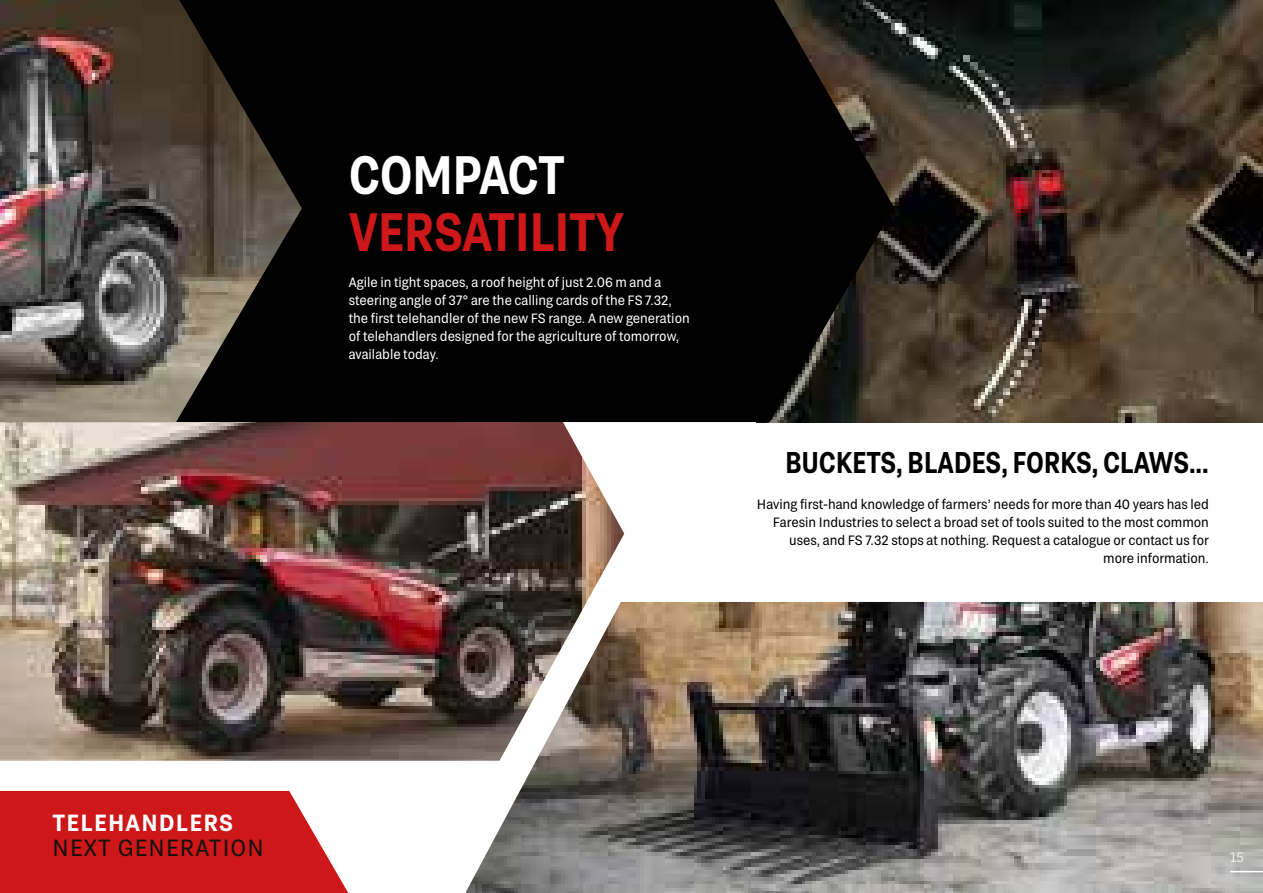
<style>
.page{position:relative;width:1263px;height:893px;background:#fff}
.page>*{position:absolute;margin:0;border:0;box-sizing:border-box;transform-origin:0 0}
.t1{font:600 54px "Grtsk Exa";letter-spacing:-.01em;color:#cd1719;scale:.9 1}
.t2{font:600 54px "Grtsk Exa";letter-spacing:-.015em;color:#fff;scale:.9 1}
.t3{font:600 30px "Grtsk Exa";letter-spacing:-.01em;color:#000;scale:.88 1}
.t4{font:23.4px "Grtsk Exa";letter-spacing:.05em;color:#12110c}
.t5{font:600 23.4px "Grtsk Exa";letter-spacing:.05em;color:#fff}
.t6{font:13.5px/18px "Grtsk Exa";color:#fff}
.t7{font:13.5px/18px "Grtsk Exa";color:#000;text-align:right}
.t8{font:300 13.5px "Grtsk Exa";color:#fff}
</style>
<div class="page">
<img style="left:0;top:422px;width:624px;height:339px">
<img style="left:894px;top:0;width:369px;height:422px">
<svg style="left:302px;top:0;width:592px;height:422px;background:#050504"></svg>
<img style="left:0;top:0;width:302px;height:509px">
<img style="left:466px;top:602px;width:797px;height:291px">
<svg style="left:0;top:791px;width:348px;height:102px;background:#d0292b"></svg>
<hr style="left:1230px;top:871px;width:33px;height:1px;background:#fff">
<h1 class="t2" style="left:349px;top:141px;width:242px">COMPACT</h1>
<h1 class="t1" style="left:349px;top:198px;width:307px">VERSATILITY</h1>
<p class="t6" style="left:349px;top:272px;width:343px">Agile in tight spaces, a roof height of just 2.06 m and a steering angle of 37° are the calling cards of the FS 7.32, the first telehandler of the new FS range. A new generation of telehandlers designed for the agriculture of tomorrow, available today.</p>
<h2 class="t3" style="left:785px;top:443px;width:483px">BUCKETS, BLADES, FORKS, CLAWS...</h2>
<p class="t7" style="left:757px;top:495px;width:453px">Having first-hand knowledge of farmers’ needs for more than 40 years has led Faresin Industries to select a broad set of tools suited to the most common uses, and FS 7.32 stops at nothing. Request a catalogue or contact us for more information.</p>
<h3 class="t5" style="left:53px;top:808px;width:182px">TELEHANDLERS</h3>
<h3 class="t4" style="left:53px;top:833px;width:213px">NEXT GENERATION</h3>
<p class="t8" style="left:1230px;top:849px;width:15px">15</p>
</div>
